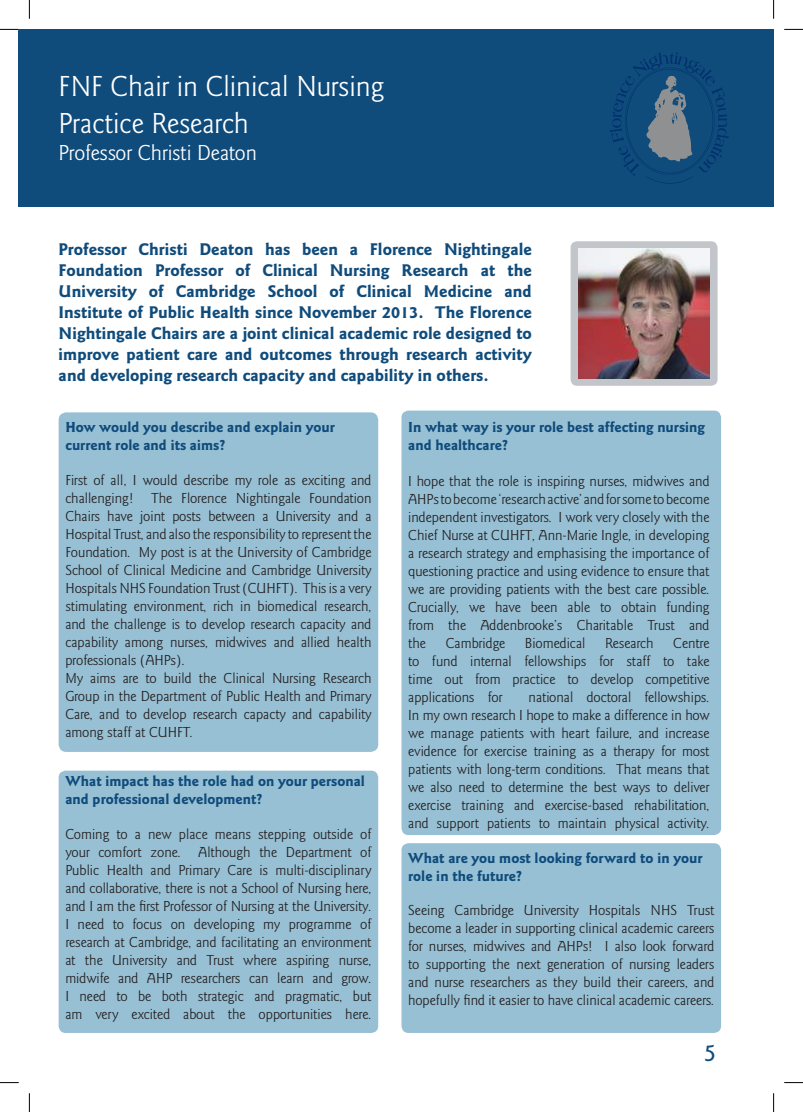
<style>
.page{position:relative;width:803px;height:1112px;background:#fff}
.page>*{position:absolute;margin:0;border:0;box-sizing:border-box;transform-origin:0 0}
.t1{font:30px/36px "Goudy Sans Std";color:#fff}
.t2{font:500 25px "Goudy Sans Std";color:#0f4b7b}
.t3{font:22.5px "Goudy Sans Std";letter-spacing:-.015em;color:#fff}
.t4{font:700 17.5px/21px "Goudy Sans Std";color:#0f4b7b;text-align:justify}
.t5{font:15px/18px "Goudy Sans Std";color:#231f20;text-align:justify}
.t6{font:700 15px/18px "Goudy Sans Std";color:#0f4b7b}
</style>
<div class="page">
<div style="left:19px;top:29px;width:10px;height:178px;background:#0f4b7b"></div>
<div style="left:29px;top:29px;width:744px;height:178px;background:#0f4b7b"></div>
<svg style="left:610px;top:53px;width:118px;height:131px"></svg>
<div style="left:570px;top:241px;width:147px;height:144px;background:#c2c5c9;border-radius:7px"></div>
<img style="left:579px;top:248px;width:130px;height:130px">
<div style="left:59px;top:412px;width:319px;height:339px;background:#97c0d4;border-radius:8px"></div>
<div style="left:59px;top:770px;width:319px;height:262px;background:#97c0d4;border-radius:7px"></div>
<div style="left:401px;top:410px;width:320px;height:424px;background:#97c0d4;border-radius:7px"></div>
<div style="left:401px;top:843px;width:320px;height:189px;background:#97c0d4;border-radius:7px"></div>
<svg style="left:0;top:29px;width:19px;height:1px"></svg>
<svg style="left:784px;top:29px;width:19px;height:1px"></svg>
<svg style="left:0;top:1082px;width:19px;height:1px"></svg>
<svg style="left:784px;top:1082px;width:19px;height:1px"></svg>
<svg style="left:29px;top:0;width:1px;height:19px"></svg>
<svg style="left:29px;top:1093px;width:1px;height:18px"></svg>
<svg style="left:773px;top:0;width:1px;height:19px"></svg>
<svg style="left:773px;top:1093px;width:1px;height:18px"></svg>
<h1 class="t1" style="left:59px;top:69px;width:327px">FNF Chair in Clinical Nursing<br>Practice Research</h1>
<h3 class="t3" style="left:59px;top:139px;width:200px">Professor Christi Deaton</h3>
<p class="t4" style="left:59px;top:238px;width:475px">Professor Christi Deaton has been a Florence Nightingale Foundation Professor of Clinical Nursing Research at the University of Cambridge School of Clinical Medicine and Institute of Public Health since November 2013. The Florence Nightingale Chairs are a joint clinical academic role designed to improve patient care and outcomes through research activity and developing research capacity and capability in others.</p>
<p class="t6" style="left:65px;top:418px;width:271px">How would you describe and explain your current role and its aims?</p>
<p class="t5" style="left:65px;top:471px;width:308px;text-align:left">First of all, I would describe my role as exciting and challenging! The Florence Nightingale Foundation Chairs have joint posts between a University and a Hospital Trust, and also the responsibility to represent the Foundation. My post is at the University of Cambridge School of Clinical Medicine and Cambridge University Hospitals NHS Foundation Trust (CUHFT). This is a very stimulating environment, rich in biomedical research, and the challenge is to develop research capacity and capability among nurses, midwives and allied health professionals (AHPs).<br>My aims are to build the Clinical Nursing Research Group in the Department of Public Health and Primary Care, and to develop research capacty and capability among staff at CUHFT.</p>
<p class="t6" style="left:65px;top:772px;width:301px">What impact has the role had on your personal and professional development?</p>
<p class="t5" style="left:65px;top:825px;width:308px">Coming to a new place means stepping outside of your comfort zone. Although the Department of Public Health and Primary Care is multi-disciplinary and collaborative, there is not a School of Nursing here, and I am the first Professor of Nursing at the University.<br>I need to focus on developing my programme of research at Cambridge, and facilitating an environment at the University and Trust where aspiring nurse, midwife and AHP researchers can learn and grow.<br>I need to be both strategic and pragmatic, but am very excited about the opportunities here.</p>
<p class="t6" style="left:408px;top:418px;width:298px">In what way is your role best affecting nursing and healthcare?</p>
<p class="t5" style="left:408px;top:472px;width:303px">I hope that the role is inspiring nurses, midwives and AHPs to become ‘research active’ and for some to become independent investigators. I work very closely with the Chief Nurse at CUHFT, Ann-Marie Ingle, in developing a research strategy and emphasising the importance of questioning practice and using evidence to ensure that we are providing patients with the best care possible.<br>Crucially, we have been able to obtain funding from the Addenbrooke’s Charitable Trust and the</p>
<p class="t5" style="left:446px;top:634px;width:61px">Cambridge</p>
<p class="t5" style="left:525px;top:634px;width:62px">Biomedical</p>
<p class="t5" style="left:605px;top:634px;width:50px">Research</p>
<p class="t5" style="left:408px;top:634px;width:303px;text-indent:265px">Centre to fund internal fellowships for staff to take time out from practice to develop competitive applications for</p>
<p class="t5" style="left:408px;top:688px;width:303px;text-indent:120px">national doctoral fellowships.<br>In my own research I hope to make a difference in how we manage patients with heart failure, and increase evidence for exercise training as a therapy for most patients with long-term conditions. That means that we also need to determine the best ways to deliver exercise training and exercise-based rehabilitation, and support patients to maintain physical activity.</p>
<p class="t6" style="left:408px;top:848px;width:296px">What are you most looking forward to in your role in the future?</p>
<p class="t5" style="left:408px;top:901px;width:308px">Seeing Cambridge University Hospitals NHS Trust become a leader in supporting clinical academic careers for nurses, midwives and AHPs! I also look forward to supporting the next generation of nursing leaders and nurse researchers as they build their careers, and hopefully find it easier to have clinical academic careers.</p>
<h2 class="t2" style="left:704px;top:1038px;width:14px">5</h2>
</div>
